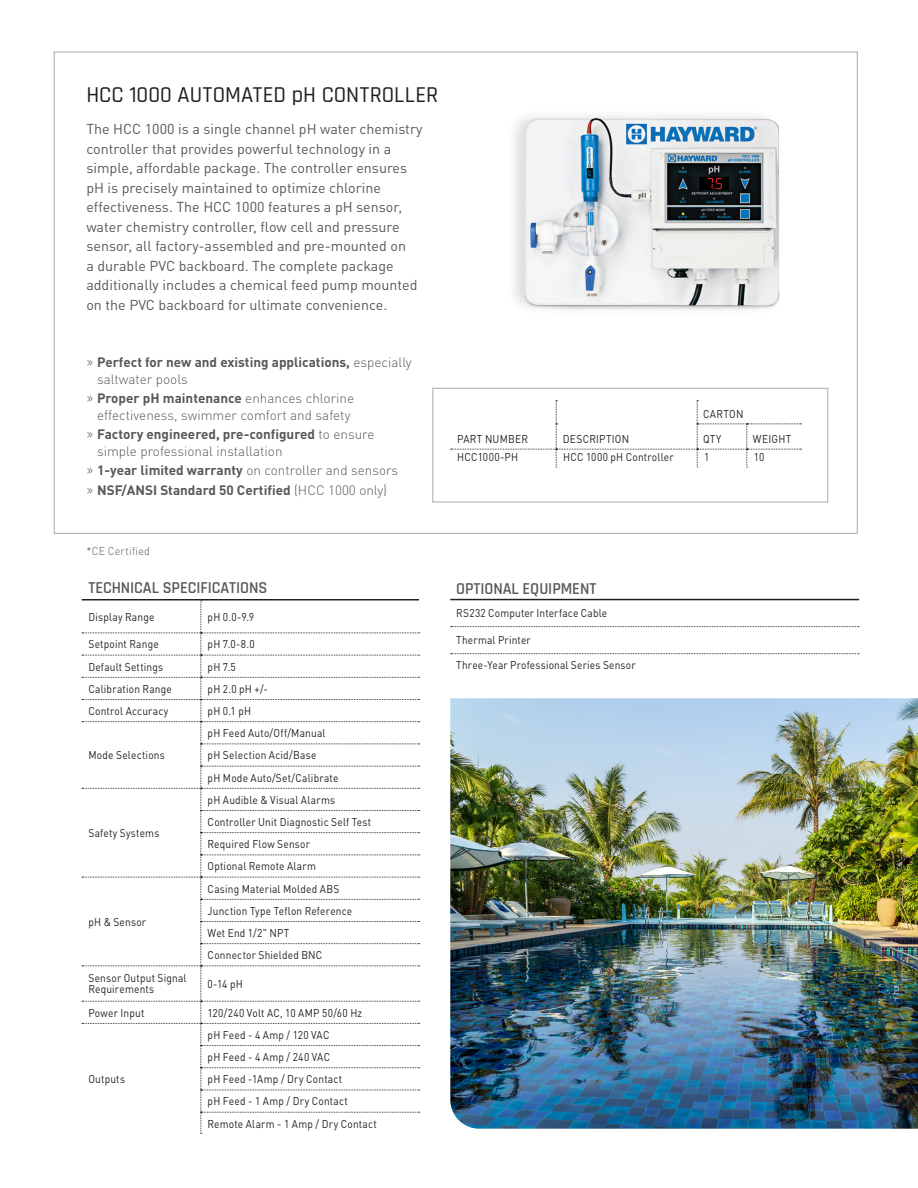
<style>
.page{position:relative;width:918px;height:1188px;background:#fff}
.page>*{position:absolute;margin:0;border:0;box-sizing:border-box;transform-origin:0 0}
.t1{font:500 22.5px "Rajdhani";letter-spacing:.005em;color:#231f20}
.t2{font:600 16.5px "Rajdhani";letter-spacing:-.005em;color:#57585a}
.Main_Body_Copy{font:14.25px/19.5px "DIN Pro";color:#57585a}
.Main_Body_Copy-2{font:300 13.5px/16.5px "DIN Pro";color:#57585a;text-align:center}
.Main_Body_Copy-3{font:700 13.5px/16.5px "DIN Pro";color:#57585a}
.Table_Body_Copy{font:11.25px/11.2px "DIN Pro";letter-spacing:.02em;color:#231f20;scale:.9 1}
.t3{font:300 11.25px "DIN Pro";letter-spacing:.02em;color:#57585a;scale:.94 1}
.s1{font-family:"Rajdhani";font-weight:400;font-size:16.5px}
.s2{font-weight:300}
.s3{font-weight:700}
</style>
<div class="page">
<div style="left:433px;top:388px;width:395px;height:114px;border:1px solid #a8a9ad"></div>
<svg style="left:451px;top:400px;width:350px;height:68px"></svg>
<img style="left:517px;top:117px;width:263px;height:192px">
<img style="left:450px;top:698px;width:468px;height:431px">
<hr style="left:82px;top:599px;width:119px;height:2px;background:#231f20">
<hr style="left:201px;top:599px;width:218px;height:2px;background:#231f20">
<svg style="left:82px;top:601px;width:338px;height:533px"></svg>
<svg style="left:451px;top:598px;width:409px;height:57px"></svg>
<hr style="left:450px;top:599px;width:409px;height:1px;background:#231f20">
<p class="t1" style="left:86px;top:82px;width:353px">HCC 1000 AUTOMATED pH CONTROLLER</p>
<p class="Main_Body_Copy" style="left:86px;top:118px;width:338px">The HCC 1000 is a single channel pH water chemistry controller that provides powerful technology in a simple, affordable package. The controller ensures pH is precisely maintained to optimize chlorine effectiveness. The HCC 1000 features a pH sensor, water chemistry controller, flow cell and pressure sensor, all factory-assembled and pre-mounted on<br>a durable PVC backboard. The complete package additionally includes a chemical feed pump mounted on the PVC backboard for ultimate convenience.</p>
<p class="Main_Body_Copy-3" style="left:97px;top:353px;width:316px;text-indent:-11px"><span class="s1">»</span> Perfect for new and existing applications, <span class="s2">especially saltwater pools</span></p>
<p class="Main_Body_Copy-2" style="left:86px;top:389px;width:269px"><span class="s1">»</span> <span class="s3">Proper pH maintenance</span> enhances chlorine effectiveness, swimmer comfort and safety</p>
<p class="Main_Body_Copy-2" style="left:97px;top:425px;width:279px;text-align:left;text-indent:-11px"><span class="s1">»</span> <span class="s3">Factory engineered, pre-configured</span> to ensure simple professional installation</p>
<p class="Main_Body_Copy-2" style="left:86px;top:461px;width:313px"><span class="s1">»</span> <span class="s3">1-year limited warranty</span> on controller and sensors</p>
<p class="Main_Body_Copy-3" style="left:86px;top:481px;width:302px"><span class="s1">»</span> NSF/ANSI Standard 50 Certified <span class="s2">(HCC 1000 only)</span></p>
<p class="Table_Body_Copy" style="left:703px;top:407px;width:46px">CARTON</p>
<p class="Table_Body_Copy" style="left:457px;top:433px;width:80px">PART NUMBER</p>
<p class="Table_Body_Copy" style="left:563px;top:433px;width:75px">DESCRIPTION</p>
<p class="Table_Body_Copy" style="left:703px;top:433px;width:22px">QTY</p>
<p class="Table_Body_Copy" style="left:753px;top:433px;width:44px">WEIGHT</p>
<p class="Table_Body_Copy" style="left:457px;top:451px;width:69px">HCC1000-PH</p>
<p class="Table_Body_Copy" style="left:563px;top:451px;width:124px">HCC 1000 pH Controller</p>
<p class="Table_Body_Copy" style="left:704px;top:451px;width:7px">1</p>
<p class="Table_Body_Copy" style="left:754px;top:451px;width:13px">10</p>
<p class="t3" style="left:86px;top:543px;width:69px">*CE Certified</p>
<p class="t2" style="left:88px;top:578px;width:180px">TECHNICAL SPECIFICATIONS</p>
<p class="Table_Body_Copy" style="left:88px;top:610px;width:75px">Display Range</p>
<p class="Table_Body_Copy" style="left:208px;top:610px;width:53px">pH 0.0-9.9</p>
<p class="Table_Body_Copy" style="left:88px;top:638px;width:80px">Setpoint Range</p>
<p class="Table_Body_Copy" style="left:208px;top:638px;width:54px">pH 7.0-8.0</p>
<p class="Table_Body_Copy" style="left:88px;top:660px;width:85px">Default Settings</p>
<p class="Table_Body_Copy" style="left:208px;top:660px;width:33px">pH 7.5</p>
<p class="Table_Body_Copy" style="left:88px;top:682px;width:94px">Calibration Range</p>
<p class="Table_Body_Copy" style="left:208px;top:682px;width:68px">pH 2.0 pH +/-</p>
<p class="Table_Body_Copy" style="left:88px;top:704px;width:90px">Control Accuracy</p>
<p class="Table_Body_Copy" style="left:208px;top:704px;width:50px">pH 0.1 pH</p>
<p class="Table_Body_Copy" style="left:88px;top:749px;width:86px">Mode Selections</p>
<p class="Table_Body_Copy" style="left:208px;top:727px;width:132px">pH Feed Auto/Off/Manual</p>
<p class="Table_Body_Copy" style="left:208px;top:749px;width:122px">pH Selection Acid/Base</p>
<p class="Table_Body_Copy" style="left:208px;top:771px;width:147px">pH Mode Auto/Set/Calibrate</p>
<p class="Table_Body_Copy" style="left:88px;top:827px;width:80px">Safety Systems</p>
<p class="Table_Body_Copy" style="left:88px;top:915px;width:66px">pH &amp; Sensor</p>
<p class="Table_Body_Copy" style="left:208px;top:793px;width:143px">pH Audible &amp; Visual Alarms</p>
<p class="Table_Body_Copy" style="left:208px;top:815px;width:183px">Controller Unit Diagnostic Self Test</p>
<p class="Table_Body_Copy" style="left:208px;top:838px;width:115px">Required Flow Sensor</p>
<p class="Table_Body_Copy" style="left:208px;top:860px;width:122px">Optional Remote Alarm</p>
<p class="Table_Body_Copy" style="left:208px;top:882px;width:148px">Casing Material Molded ABS</p>
<p class="Table_Body_Copy" style="left:208px;top:904px;width:162px">Junction Type Teflon Reference</p>
<p class="Table_Body_Copy" style="left:208px;top:926px;width:92px">Wet End 1/2" NPT</p>
<p class="Table_Body_Copy" style="left:208px;top:949px;width:129px">Connector Shielded BNC</p>
<p class="Table_Body_Copy" style="left:88px;top:972px;width:111px">Sensor Output Signal<br>Requirements</p>
<p class="Table_Body_Copy" style="left:208px;top:977px;width:41px">0-14 pH</p>
<p class="Table_Body_Copy" style="left:88px;top:1006px;width:64px">Power Input</p>
<p class="Table_Body_Copy" style="left:208px;top:1006px;width:173px">120/240 Volt AC, 10 AMP 50/60 Hz</p>
<p class="Table_Body_Copy" style="left:88px;top:1073px;width:42px">Outputs</p>
<p class="Table_Body_Copy" style="left:208px;top:1028px;width:137px">pH Feed - 4 Amp / 120 VAC</p>
<p class="Table_Body_Copy" style="left:208px;top:1051px;width:138px">pH Feed - 4 Amp / 240 VAC</p>
<p class="Table_Body_Copy" style="left:208px;top:1073px;width:151px">pH Feed -1Amp / Dry Contact</p>
<p class="Table_Body_Copy" style="left:208px;top:1095px;width:157px">pH Feed - 1 Amp / Dry Contact</p>
<p class="Table_Body_Copy" style="left:208px;top:1117px;width:190px">Remote Alarm - 1 Amp / Dry Contact</p>
<p class="t2" style="left:456px;top:578px;width:142px">OPTIONAL EQUIPMENT</p>
<p class="Table_Body_Copy" style="left:456px;top:607px;width:169px">RS232 Computer Interface Cable</p>
<p class="Table_Body_Copy" style="left:456px;top:634px;width:84px">Thermal Printer</p>
<p class="Table_Body_Copy" style="left:456px;top:659px;width:201px">Three-Year Professional Series Sensor</p>
</div>
